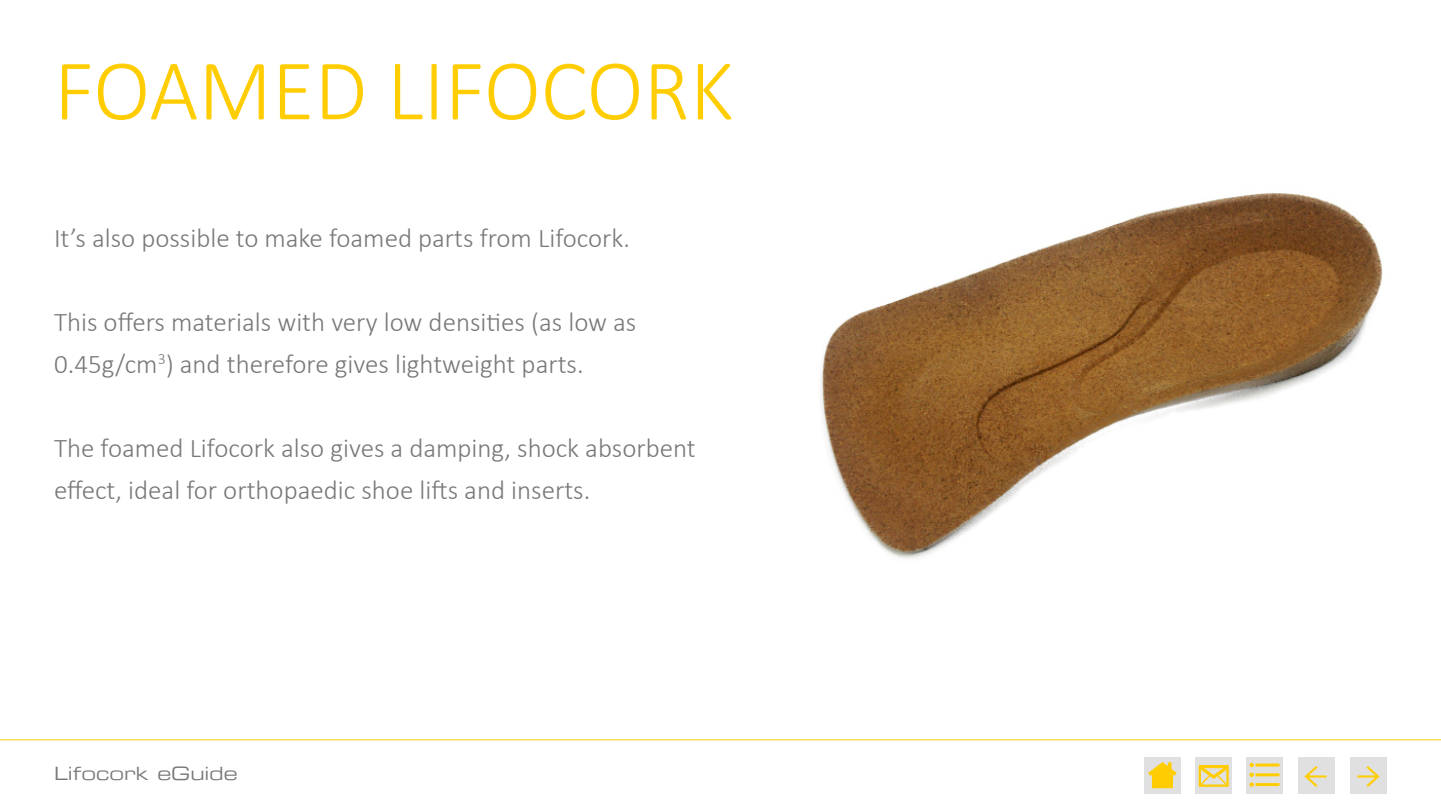
<style>
.page{position:relative;width:1441px;height:810px;background:#fff}
.page>*{position:absolute;margin:0;border:0;box-sizing:border-box;transform-origin:0 0}
.t1{font:300 87px "Calibri";color:#ffcd02}
.t2{font:37.5px "Minion Pro";color:#ffcd02}
.t3{font:300 27px/42px "Calibri";color:#78777a}
.t4{font:18px "Eurostile Extended Two";color:#78777a}
</style>
<div class="page">
<hr style="left:0;top:739px;width:1440px;height:1px;background:#ffcd02">
<div style="left:1349px;top:757px;width:37px;height:37px;background:#e1e0e1"></div>
<div style="left:1246px;top:757px;width:37px;height:37px;background:#e1e0e1"></div>
<hr style="left:1255px;top:783px;width:24px;height:3px;background:#ffcd02">
<hr style="left:1255px;top:773px;width:24px;height:3px;background:#ffcd02">
<svg style="left:1249px;top:773px;width:4px;height:14px"></svg>
<hr style="left:1255px;top:764px;width:24px;height:3px;background:#ffcd02">
<svg style="left:1249px;top:763px;width:4px;height:4px"></svg>
<div style="left:1297px;top:757px;width:37px;height:37px;background:#e1e0e1"></div>
<div style="left:1195px;top:757px;width:37px;height:37px;background:#e1e0e1"></div>
<svg style="left:1198px;top:765px;width:30px;height:22px"></svg>
<div style="left:1144px;top:757px;width:37px;height:37px;background:#e1e0e1"></div>
<svg style="left:1148px;top:762px;width:28px;height:26px"></svg>
<img style="left:821px;top:193px;width:562px;height:366px">
<h1 class="t1" style="left:54px;top:36px;width:681px">FOAMED LIFOCORK</h1>
<p class="t3" style="left:54px;top:216px;width:577px">It’s also possible to make foamed parts from Lifocork.</p>
<p class="t3" style="left:54px;top:300px;width:584px">This offers materials with very low densities (as low as<br>0.45g/cm<sup>3</sup>) and therefore gives lightweight parts.</p>
<p class="t3" style="left:54px;top:426px;width:643px">The foamed Lifocork also gives a damping, shock absorbent effect, ideal for orthopaedic shoe lifts and inserts.</p>
<p class="t4" style="left:54px;top:761px;width:185px">Lifocork eGuide</p>
<h2 class="t2" style="left:1303px;top:749px;width:26px">←</h2>
</div>
